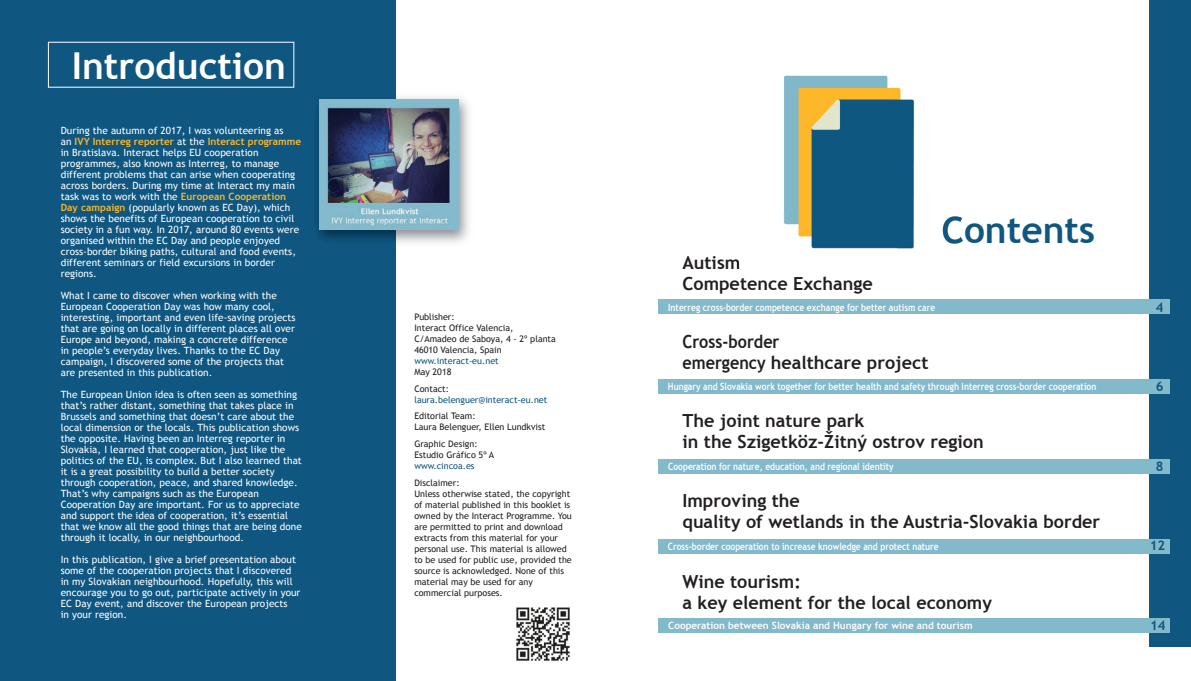
<style>
.page{position:relative;width:1191px;height:681px;background:#fff}
.page>*{position:absolute;margin:0;border:0;box-sizing:border-box;transform-origin:0 0}
.t1{font:700 37px "Trebuchet MS";color:#fff}
.t2{font:700 37px "Trebuchet MS";color:#0f5781}
.t3{font:700 18px/21px "Trebuchet MS";color:#231f20}
.t4{font:700 18px/21px "Trebuchet MS";color:#231f20;scale:.9 1}
.t5{font:700 13.2px "Trebuchet MS";color:#0f5781}
.t6{font:10px/11px "Trebuchet MS";letter-spacing:.005em;color:#fff}
.t7{font:700 10px "Trebuchet MS";color:#fff;scale:.85 1}
.t8{font:700 10px "Trebuchet MS";color:#fff}
.t9{font:9px/11px "Trebuchet MS";color:#231f20}
.t10{font:9px "Trebuchet MS";color:#0f5781}
.s1{font-weight:700;color:#fcb729}
</style>
<div class="page">
<div style="left:1149px;top:0;width:42px;height:646px;background:#0f5781"></div>
<div style="left:658px;top:299px;width:512px;height:15px;background:#82b9cb"></div>
<div style="left:658px;top:379px;width:511px;height:15px;background:#82b9cb"></div>
<div style="left:658px;top:458px;width:512px;height:15px;background:#82b9cb"></div>
<div style="left:658px;top:538px;width:511px;height:15px;background:#82b9cb"></div>
<div style="left:658px;top:617px;width:512px;height:15px;background:#82b9cb"></div>
<div style="left:0;top:0;width:395px;height:680px;background:#0f5781"></div>
<img style="left:516px;top:607px;width:54px;height:54px">
<img style="left:317px;top:89px;width:152px;height:161px">
<img style="left:320px;top:99px;width:139px;height:130px">
<img style="left:739px;top:75px;width:220px;height:194px">
<img style="left:942px;top:216px;width:19px;height:27px">
<svg style="left:735px;top:259px;width:4px;height:10px"></svg>
<h1 class="t1" style="left:72px;top:42px;width:216px">Introduction</h1>
<p class="t6" style="left:61px;top:125px;width:242px">During the autumn of 2017, I was volunteering as<br>an <span class="s1">IVY Interreg reporter</span> at the <span class="s1">Interact programme </span>in Bratislava. Interact helps EU cooperation programmes, also known as Interreg, to manage different problems that can arise when cooperating across borders. During my time at Interact my main task was to work with the <span class="s1">European Cooperation Day campaign</span> (popularly known as EC Day), which shows the benefits of European cooperation to civil society in a fun way. In 2017, around 80 events were organised within the EC Day and people enjoyed cross-border biking paths, cultural and food events, different seminars or field excursions in border regions.</p>
<p class="t6" style="left:61px;top:290px;width:236px">What I came to discover when working with the European Cooperation Day was how many cool, interesting, important and even life-saving projects that are going on locally in different places all over Europe and beyond, making a concrete difference in people’s everyday lives. Thanks to the EC Day campaign, I discovered some of the projects that are presented in this publication.</p>
<p class="t6" style="left:61px;top:389px;width:243px">The European Union idea is often seen as something that’s rather distant, something that takes place in Brussels and something that doesn’t care about the local dimension or the locals. This publication shows the opposite. Having been an Interreg reporter in Slovakia, I learned that cooperation, just like the politics of the EU, is complex. But I also learned that it is a great possibility to build a better society through cooperation, peace, and shared knowledge.<br>That’s why campaigns such as the European Cooperation Day are important. For us to appreciate and support the idea of cooperation, it’s essential that we know all the good things that are being done through it locally, in our neighbourhood.</p>
<p class="t6" style="left:61px;top:554px;width:241px">In this publication, I give a brief presentation about some of the cooperation projects that I discovered in my Slovakian neighbourhood. Hopefully, this will encourage you to go out, participate actively in your EC Day event, and discover the European projects<br>in your region.</p>
<p class="t9" style="left:414px;top:311px;width:143px">Publisher:<br>Interact Office Valencia,<br>C/Amadeo de Saboya, 4 - 2º planta<br>46010 Valencia, Spain</p>
<p class="t10" style="left:414px;top:355px;width:86px">www.interact-eu.net</p>
<p class="t9" style="left:414px;top:363px;width:39px;line-height:16.6px">May 2018<br>Contact:</p>
<p class="t10" style="left:414px;top:394px;width:134px">laura.belenguer@interact-eu.net</p>
<p class="t9" style="left:414px;top:410px;width:132px">Editorial Team:<br>Laura Belenguer, Ellen Lundkvist</p>
<p class="t9" style="left:414px;top:438px;width:81px">Graphic Design:<br>Estudio Gráfico 5º A</p>
<p class="t10" style="left:414px;top:460px;width:62px">www.cincoa.es</p>
<p class="t9" style="left:414px;top:477px;width:159px">Disclaimer:<br>Unless otherwise stated, the copyright of material published in this booklet is owned by the Interact Programme. You are permitted to print and download extracts from this material for your personal use. This material is allowed to be used for public use, provided the source is acknowledged. None of this material may be used for any commercial purposes.</p>
<h2 class="t3" style="left:682px;top:252px;width:192px">Autism<br>Competence Exchange</h2>
<h1 class="t2" style="left:941px;top:207px;width:155px">Contents</h1>
<p class="t7" style="left:668px;top:300px;width:316px">Interreg cross-border competence exchange for better autism care</p>
<h3 class="t5" style="left:1155px;top:298px;width:9px">4</h3>
<h2 class="t4" style="left:682px;top:330px;width:275px">Cross-border<br>emergency healthcare project</h2>
<p class="t7" style="left:668px;top:380px;width:505px">Hungary and Slovakia work together for better health and safety through Interreg cross-border cooperation</p>
<h3 class="t5" style="left:1155px;top:378px;width:9px">6</h3>
<h2 class="t3" style="left:682px;top:410px;width:303px">The joint nature park<br>in the Szigetköz-Žitný ostrov region</h2>
<p class="t7" style="left:668px;top:460px;width:266px">Cooperation for nature, education, and regional identity</p>
<h3 class="t5" style="left:1155px;top:457px;width:9px">8</h3>
<h2 class="t3" style="left:682px;top:489px;width:419px">Improving the<br>quality of wetlands in the Austria-Slovakia border</h2>
<p class="t7" style="left:668px;top:539px;width:320px">Cross-border cooperation to increase knowledge and protect nature</p>
<h3 class="t5" style="left:1149px;top:537px;width:17px">12</h3>
<h2 class="t3" style="left:682px;top:570px;width:311px">Wine tourism:<br>a key element for the local economy</h2>
<p class="t8" style="left:668px;top:619px;width:306px">Cooperation between Slovakia and Hungary for wine and tourism</p>
<h3 class="t5" style="left:1150px;top:617px;width:17px">14</h3>
</div>
